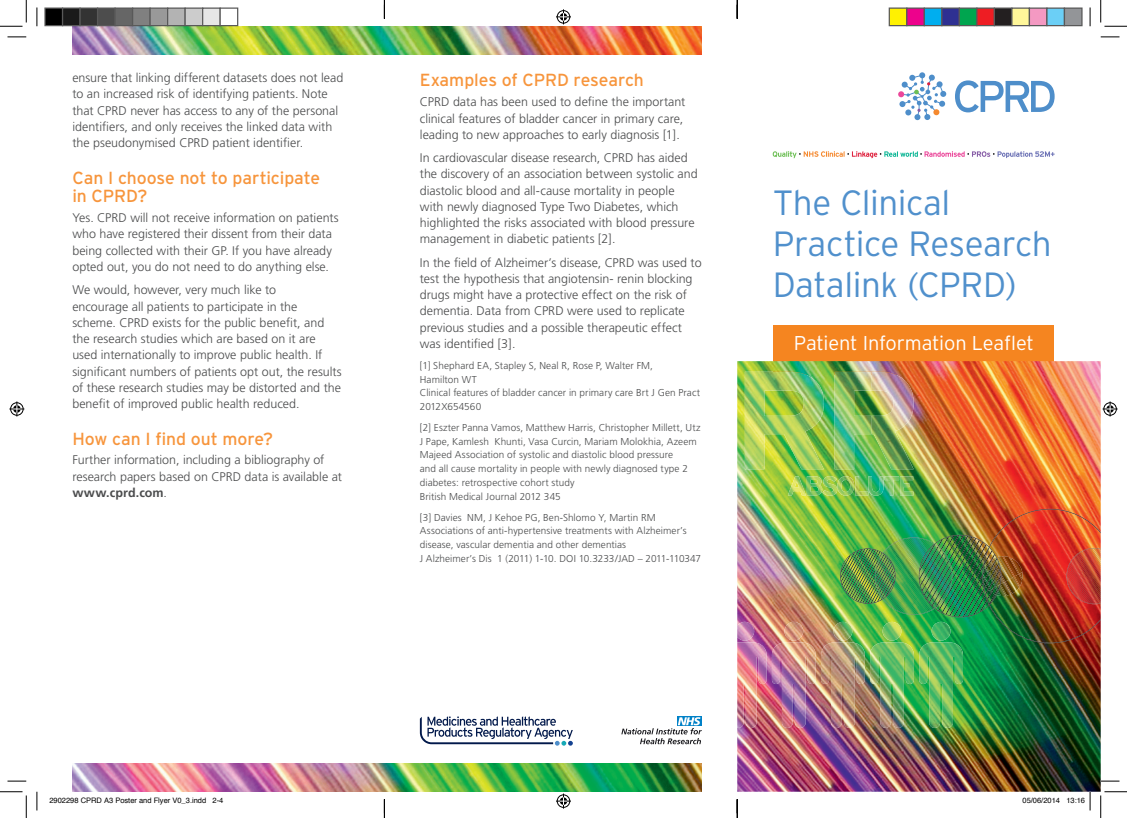
<style>
.page{position:relative;width:1127px;height:818px;background:#fff}
.page>*{position:absolute;margin:0;border:0;box-sizing:border-box;transform-origin:0 0}
.t1{font:300 35px/41.2px "Interstate";letter-spacing:-.015em;color:#5090cc}
.t2{font:300 20px "Interstate";letter-spacing:-.015em;color:#fff}
.t3{font:17.5px/18.8px "Interstate";letter-spacing:-.005em;color:#f7953c}
.t4{font:300 12.5px/16.2px "Frutiger";color:#4b4c4d}
.t5{font:300 10px/13.8px "Frutiger";letter-spacing:.005em;color:#4b4c4d}
.t6{font:7.5px "Helvetica";color:#000}
.s1{font-weight:700}
</style>
<div class="page">
<div style="left:773px;top:325px;width:280px;height:50px;background:#f58520"></div>
<svg style="left:898px;top:72px;width:48px;height:48px"></svg>
<svg style="left:955px;top:80px;width:99px;height:32px"></svg>
<svg style="left:772px;top:151px;width:282px;height:7px"></svg>
<img style="left:737px;top:361px;width:363px;height:431px">
<img style="left:744px;top:372px;width:169px;height:97px">
<img style="left:969px;top:611px;width:13px;height:4px">
<img style="left:969px;top:575px;width:13px;height:36px">
<img style="left:968px;top:571px;width:7px;height:36px">
<img style="left:965px;top:569px;width:3px;height:18px">
<img style="left:974px;top:569px;width:8px;height:2px">
<img style="left:961px;top:569px;width:4px;height:18px">
<img style="left:954px;top:569px;width:7px;height:18px">
<img style="left:952px;top:569px;width:2px;height:18px">
<img style="left:919px;top:535px;width:67px;height:34px">
<img style="left:986px;top:509px;width:114px;height:45px">
<img style="left:982px;top:553px;width:39px;height:84px">
<img style="left:1021px;top:619px;width:79px;height:24px">
<img style="left:1003px;top:556px;width:15px;height:2px">
<img style="left:982px;top:558px;width:40px;height:38px">
<img style="left:1066px;top:548px;width:34px;height:56px">
<img style="left:840px;top:548px;width:34px;height:56px">
<svg style="left:921px;top:587px;width:48px;height:30px"></svg>
<img style="left:874px;top:537px;width:78px;height:78px">
<img style="left:737px;top:622px;width:17px;height:19px">
<img style="left:737px;top:642px;width:29px;height:86px">
<img style="left:784px;top:622px;width:19px;height:19px;border-radius:9px">
<img style="left:771px;top:642px;width:44px;height:86px">
<img style="left:833px;top:622px;width:19px;height:19px;border-radius:9px">
<img style="left:820px;top:642px;width:44px;height:86px">
<img style="left:882px;top:622px;width:19px;height:19px;border-radius:9px">
<img style="left:869px;top:642px;width:44px;height:86px">
<img style="left:931px;top:622px;width:19px;height:19px;border-radius:9px">
<img style="left:918px;top:642px;width:44px;height:86px">
<img style="left:787px;top:476px;width:126px;height:20px">
<img style="left:72px;top:763px;width:629px;height:29px">
<img style="left:72px;top:26px;width:629px;height:29px">
<svg style="left:420px;top:716px;width:152px;height:30px"></svg>
<div style="left:677px;top:716px;width:24px;height:10px;background:#0081c7"></div>
<svg style="left:621px;top:717px;width:80px;height:27px"></svg>
<svg style="left:8px;top:36px;width:18px;height:2px"></svg>
<svg style="left:1100px;top:36px;width:19px;height:2px"></svg>
<svg style="left:8px;top:780px;width:18px;height:2px"></svg>
<svg style="left:1100px;top:780px;width:19px;height:2px"></svg>
<svg style="left:36px;top:7px;width:2px;height:19px"></svg>
<svg style="left:36px;top:792px;width:2px;height:18px"></svg>
<svg style="left:1089px;top:7px;width:1px;height:19px"></svg>
<svg style="left:0;top:0;width:27px;height:27px"></svg>
<svg style="left:0;top:791px;width:27px;height:27px"></svg>
<svg style="left:1100px;top:0;width:26px;height:27px"></svg>
<svg style="left:1100px;top:791px;width:26px;height:27px"></svg>
<svg style="left:556px;top:9px;width:15px;height:15px"></svg>
<svg style="left:556px;top:793px;width:15px;height:15px"></svg>
<svg style="left:9px;top:401px;width:15px;height:15px"></svg>
<svg style="left:1102px;top:401px;width:15px;height:15px"></svg>
<div style="left:45px;top:8px;width:18px;height:18px;background:#000"></div>
<div style="left:44px;top:7px;width:19px;height:19px;border:1px solid #595959"></div>
<div style="left:63px;top:8px;width:17px;height:18px;background:#1a1a1a"></div>
<div style="left:62px;top:7px;width:19px;height:19px;border:1px solid #595959"></div>
<div style="left:80px;top:8px;width:18px;height:18px;background:#333"></div>
<div style="left:79px;top:7px;width:19px;height:19px;border:1px solid #595959"></div>
<div style="left:98px;top:8px;width:17px;height:18px;background:#4d4d4d"></div>
<div style="left:97px;top:7px;width:19px;height:19px;border:1px solid #595959"></div>
<div style="left:115px;top:8px;width:18px;height:18px;background:#666"></div>
<div style="left:114px;top:7px;width:19px;height:19px;border:1px solid #595959"></div>
<div style="left:133px;top:8px;width:17px;height:18px;background:#808080"></div>
<div style="left:132px;top:7px;width:19px;height:19px;border:1px solid #595959"></div>
<div style="left:150px;top:8px;width:18px;height:18px;background:#999"></div>
<div style="left:149px;top:7px;width:19px;height:19px;border:1px solid #595959"></div>
<div style="left:168px;top:8px;width:17px;height:18px;background:#b3b3b3"></div>
<div style="left:167px;top:7px;width:19px;height:19px;border:1px solid #595959"></div>
<div style="left:185px;top:8px;width:18px;height:18px;background:#ccc"></div>
<div style="left:184px;top:7px;width:19px;height:19px;border:1px solid #595959"></div>
<div style="left:203px;top:8px;width:17px;height:18px;background:#e6e6e6"></div>
<div style="left:202px;top:7px;width:19px;height:19px;border:1px solid #595959"></div>
<div style="left:219px;top:7px;width:19px;height:19px;border:1px solid #595959"></div>
<div style="left:889px;top:8px;width:17px;height:18px;background:#fff101"></div>
<div style="left:888px;top:7px;width:19px;height:19px;border:1px solid #595959"></div>
<div style="left:906px;top:8px;width:18px;height:18px;background:#ed028c"></div>
<div style="left:905px;top:7px;width:19px;height:19px;border:1px solid #595959"></div>
<div style="left:924px;top:8px;width:17px;height:18px;background:#00aeef"></div>
<div style="left:923px;top:7px;width:19px;height:19px;border:1px solid #595959"></div>
<div style="left:941px;top:8px;width:18px;height:18px;background:#2e3092"></div>
<div style="left:940px;top:7px;width:19px;height:19px;border:1px solid #595959"></div>
<div style="left:959px;top:8px;width:17px;height:18px;background:#00a54f"></div>
<div style="left:958px;top:7px;width:19px;height:19px;border:1px solid #595959"></div>
<div style="left:976px;top:8px;width:18px;height:18px;background:#ee1d23"></div>
<div style="left:975px;top:7px;width:19px;height:19px;border:1px solid #595959"></div>
<div style="left:994px;top:8px;width:17px;height:18px;background:#231f20"></div>
<div style="left:993px;top:7px;width:19px;height:19px;border:1px solid #595959"></div>
<div style="left:1011px;top:8px;width:18px;height:18px;background:#fff79a"></div>
<div style="left:1010px;top:7px;width:19px;height:19px;border:1px solid #595959"></div>
<div style="left:1029px;top:8px;width:17px;height:18px;background:#f499c2"></div>
<div style="left:1028px;top:7px;width:19px;height:19px;border:1px solid #595959"></div>
<div style="left:1046px;top:8px;width:18px;height:18px;background:#6bcff6"></div>
<div style="left:1045px;top:7px;width:19px;height:19px;border:1px solid #595959"></div>
<div style="left:1064px;top:8px;width:17px;height:18px;background:#939598"></div>
<div style="left:1063px;top:7px;width:19px;height:19px;border:1px solid #595959"></div>
<svg style="left:1089px;top:792px;width:1px;height:18px"></svg>
<svg style="left:383px;top:0;width:2px;height:19px"></svg>
<svg style="left:383px;top:799px;width:2px;height:19px"></svg>
<svg style="left:736px;top:0;width:1px;height:19px"></svg>
<svg style="left:736px;top:799px;width:1px;height:19px"></svg>
<p class="t4" style="left:72px;top:70px;width:272px">ensure that linking different datasets does not lead to an increased risk of identifying patients. Note that CPRD never has access to any of the personal identifiers, and only receives the linked data with the pseudonymised CPRD patient identifier.</p>
<h3 class="t3" style="left:72px;top:168px;width:249px">Can I choose not to participate in CPRD?</h3>
<p class="t4" style="left:72px;top:210px;width:268px">Yes. CPRD will not receive information on patients who have registered their dissent from their data being collected with their GP. If you have already opted out, you do not need to do anything else.</p>
<p class="t4" style="left:72px;top:282px;width:271px">We would, however, very much like to<br>encourage all patients to participate in the scheme. CPRD exists for the public benefit, and the research studies which are based on it are used internationally to improve public health. If significant numbers of patients opt out, the results of these research studies may be distorted and the benefit of improved public health reduced.</p>
<h3 class="t3" style="left:72px;top:429px;width:202px">How can I find out more?</h3>
<p class="t4" style="left:72px;top:452px;width:271px">Further information, including a bibliography of research papers based on CPRD data is available at <span class="s1">www.cprd.com</span>.</p>
<h3 class="t3" style="left:420px;top:71px;width:225px">Examples of CPRD research</h3>
<p class="t4" style="left:420px;top:94px;width:267px">CPRD data has been used to define the important clinical features of bladder cancer in primary care, leading to new approaches to early diagnosis [1].</p>
<p class="t4" style="left:420px;top:150px;width:279px">In cardiovascular disease research, CPRD has aided the discovery of an association between systolic and diastolic blood and all-cause mortality in people with newly diagnosed Type Two Diabetes, which highlighted the risks associated with blood pressure management in diabetic patients [2].</p>
<p class="t4" style="left:420px;top:254px;width:283px">In the field of Alzheimer’s disease, CPRD was used to test the hypothesis that angiotensin- renin blocking drugs might have a protective effect on the risk of dementia. Data from CPRD were used to replicate previous studies and a possible therapeutic effect was identified [3].</p>
<p class="t5" style="left:420px;top:358px;width:282px">[1] Shephard EA, Stapley S, Neal R, Rose P, Walter FM,<br>Hamilton WT<br>Clinical features of bladder cancer in primary care Brt J Gen Pract 2012X654560</p>
<p class="t5" style="left:420px;top:420px;width:282px">[2] Eszter Panna Vamos, Matthew Harris, Christopher Millett, Utz J Pape, Kamlesh Khunti, Vasa Curcin, Mariam Molokhia, Azeem Majeed Association of systolic and diastolic blood pressure<br>and all cause mortality in people with newly diagnosed type 2 diabetes: retrospective cohort study<br>British Medical Journal 2012 345</p>
<p class="t5" style="left:420px;top:510px;width:283px">[3] Davies NM, J Kehoe PG, Ben-Shlomo Y, Martin RM Associations of anti-hypertensive treatments with Alzheimer’s disease, vascular dementia and other dementias<br>J Alzheimer’s Dis 1 (2011) 1-10. DOI 10.3233/JAD – 2011-110347</p>
<h1 class="t1" style="left:772px;top:181px;width:280px">The Clinical<br>Practice Research<br>Datalink (CPRD)</h1>
<h2 class="t2" style="left:793px;top:331px;width:241px">Patient Information Leaflet</h2>
<p class="t6" style="left:49px;top:794px;width:175px">2902298 CPRD A3 Poster and Flyer V0_3.indd 2-4</p>
<p class="t6" style="left:1022px;top:794px;width:64px">05/06/2014 13:16</p>
</div>
